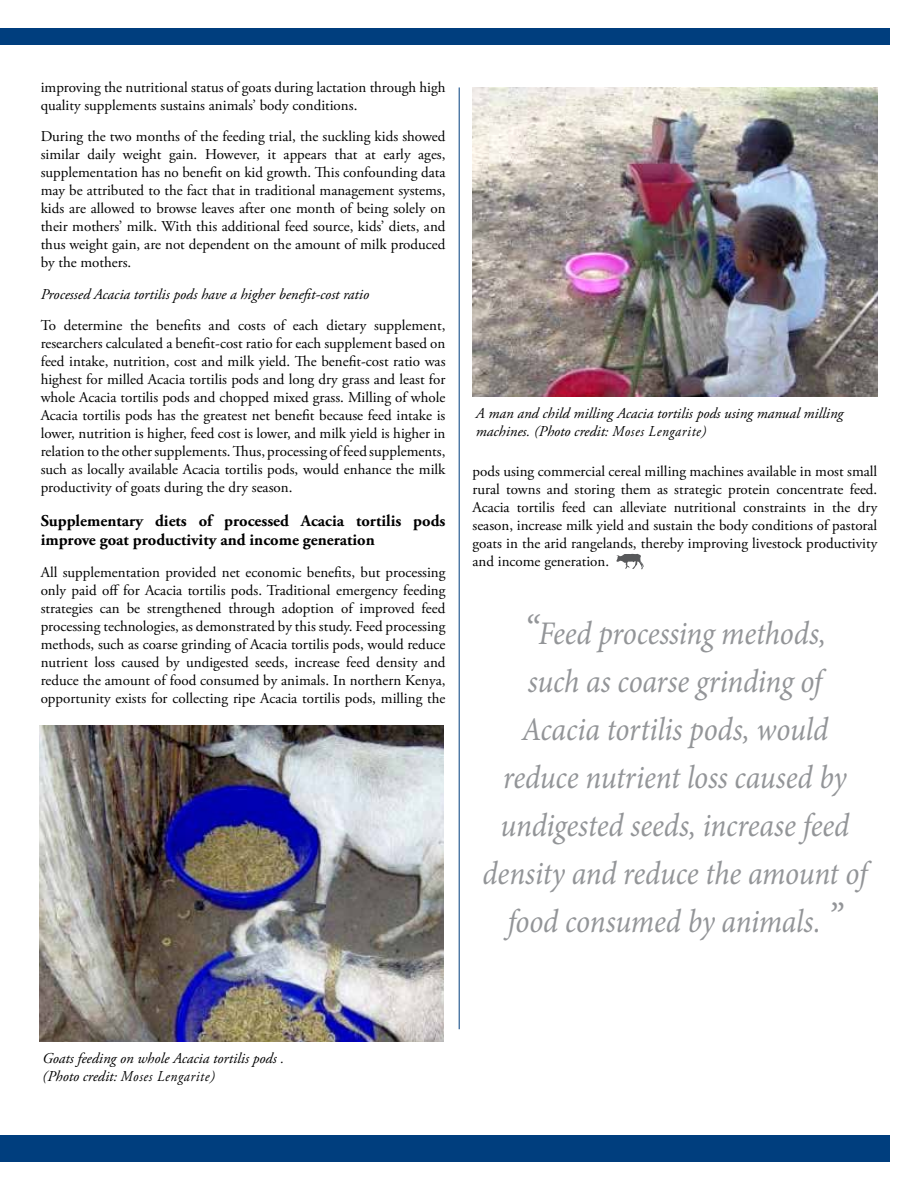
<style>
.page{position:relative;width:918px;height:1188px;background:#fff}
.page>*{position:absolute;margin:0;border:0;box-sizing:border-box;transform-origin:0 0}
.t1{font:italic 33px/48px "Minion Pro";letter-spacing:-.005em;color:#939598;text-align:center;scale:.9 1}
.t2{font:700 16.5px/19.8px "Adobe Garamond Pro";color:#000}
.t3{font:15px/18px "Adobe Garamond Pro";color:#000;text-align:justify}
.t4{font:italic 15px/18px "Adobe Garamond Pro";color:#000}
.s1{font-size:42px}
</style>
<div class="page">
<div style="left:0;top:1135px;width:890px;height:27px;background:#003e7e"></div>
<div style="left:0;top:28px;width:890px;height:16px;background:#003e7e"></div>
<hr style="left:459px;top:87px;width:1px;height:942px;background:#003e7e">
<img style="left:39px;top:726px;width:405px;height:315px">
<img style="left:472px;top:87px;width:405px;height:309px">
<svg style="left:616px;top:554px;width:28px;height:15px"></svg>
<p class="t3" style="left:41px;top:79px;width:406px">improving the nutritional status of goats during lactation through high quality supplements sustains animals’ body conditions.</p>
<p class="t3" style="left:41px;top:128px;width:406px">During the two months of the feeding trial, the suckling kids showed similar daily weight gain. However, it appears that at early ages, supplementation has no benefit on kid growth. This confounding data may be attributed to the fact that in traditional management systems, kids are allowed to browse leaves after one month of being solely on their mothers’ milk. With this additional feed source, kids’ diets, and thus weight gain, are not dependent on the amount of milk produced by the mothers.</p>
<p class="t4" style="left:41px;top:286px;width:330px">Processed Acacia tortilis pods have a higher benefit-cost ratio</p>
<p class="t3" style="left:41px;top:317px;width:406px">To determine the benefits and costs of each dietary supplement, researchers calculated a benefit-cost ratio for each supplement based on feed intake, nutrition, cost and milk yield. The benefit-cost ratio was highest for milled Acacia tortilis pods and long dry grass and least for whole Acacia tortilis pods and chopped mixed grass. Milling of whole Acacia tortilis pods has the greatest net benefit because feed intake is lower, nutrition is higher, feed cost is lower, and milk yield is higher in relation to the other supplements. Thus, processing of feed supplements, such as locally available Acacia tortilis pods, would enhance the milk productivity of goats during the dry season.</p>
<p class="t2" style="left:41px;top:511px;width:406px">Supplementary diets of processed Acacia tortilis pods improve goat productivity and income generation</p>
<p class="t3" style="left:41px;top:564px;width:406px">All supplementation provided net economic benefits, but processing only paid off for Acacia tortilis pods. Traditional emergency feeding strategies can be strengthened through adoption of improved feed processing technologies, as demonstrated by this study. Feed processing methods, such as coarse grinding of Acacia tortilis pods, would reduce nutrient loss caused by undigested seeds, increase feed density and reduce the amount of food consumed by animals. In northern Kenya, opportunity exists for collecting ripe Acacia tortilis pods, milling the</p>
<p class="t4" style="left:476px;top:405px;width:369px">A man and child milling Acacia tortilis pods using manual milling machines. (Photo credit: Moses Lengarite)</p>
<p class="t3" style="left:473px;top:463px;width:406px">pods using commercial cereal milling machines available in most small rural towns and storing them as strategic protein concentrate feed.<br>Acacia tortilis feed can alleviate nutritional constraints in the dry season, increase milk yield and sustain the body conditions of pastoral goats in the arid rangelands, thereby improving livestock productivity and income generation.</p>
<h1 class="t1" style="left:483px;top:609px;width:429px"><span class="s1">“</span>Feed processing methods,<br>such as coarse grinding of<br>Acacia tortilis pods, would reduce nutrient loss caused by undigested seeds, increase feed density and reduce the amount of food consumed by animals. <span class="s1">”</span></h1>
<p class="t4" style="left:43px;top:1049px;width:243px">Goats feeding on whole Acacia tortilis pods . (Photo credit: Moses Lengarite)</p>
</div>
